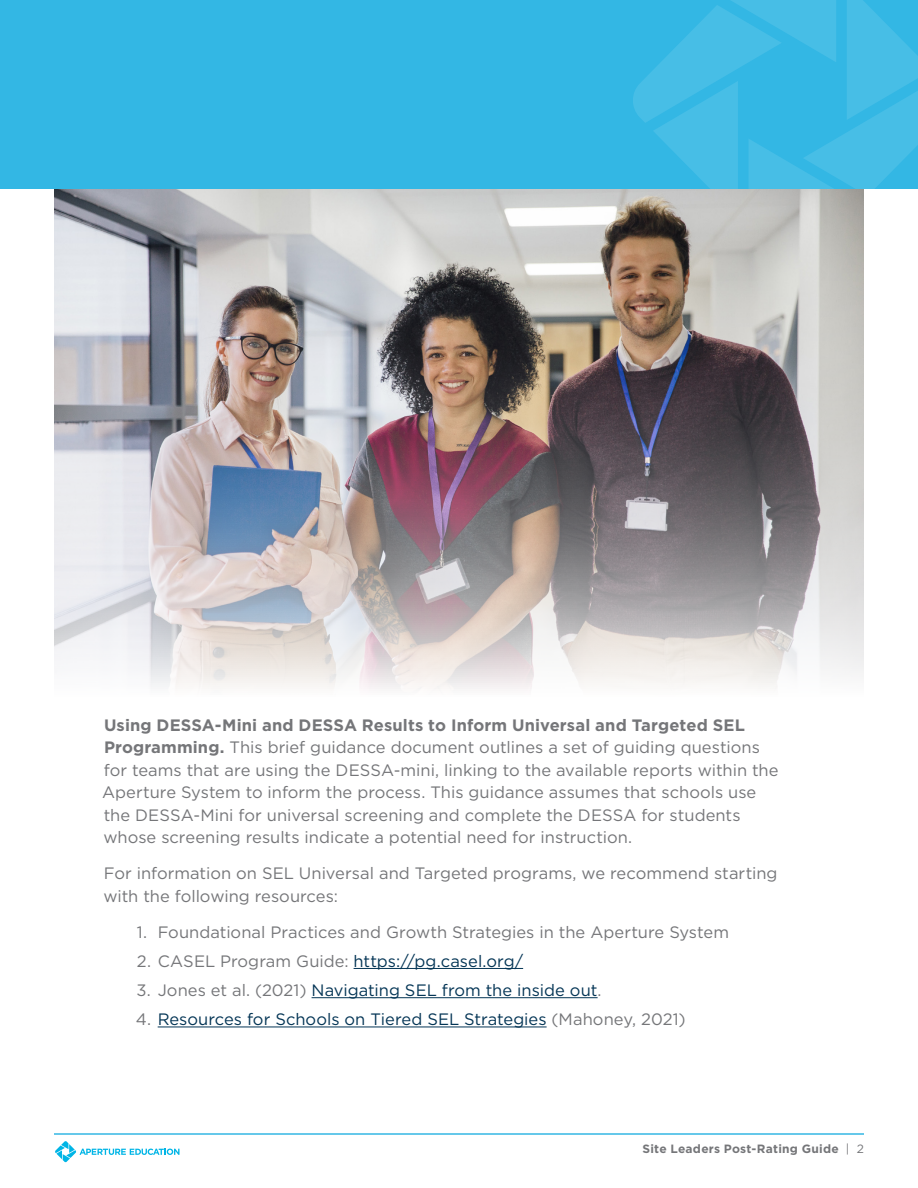
<style>
.page{position:relative;width:918px;height:1188px;background:#fff}
.page>*{position:absolute;margin:0;border:0;box-sizing:border-box;transform-origin:0 0}
.Body_Text{font:16.5px/22.5px "Gotham";color:#757679}
.Body_Text-2{font:16.5px "Gotham";color:#043555}
.t1{font:700 12px "Gotham";letter-spacing:.02em;color:#757679}
.s1{font-weight:700}
.s2{color:#757679}
.s3{font-weight:400}
</style>
<div class="page">
<hr style="left:54px;top:1133px;width:810px;height:2px;background:#33b7e4">
<svg style="left:55px;top:1141px;width:124px;height:21px"></svg>
<div style="left:0;top:0;width:918px;height:189px;background:#33b7e4"></div>
<svg style="left:633px;top:0;width:285px;height:189px"></svg>
<hr style="left:354px;top:968px;width:169px;height:1px;background:#043555">
<hr style="left:312px;top:997px;width:286px;height:1px;background:#043555">
<hr style="left:158px;top:1027px;width:389px;height:1px;background:#043555">
<img style="left:54px;top:189px;width:810px;height:500px">
<p class="Body_Text" style="left:102px;top:713px;width:678px"><span class="s1">Using DESSA-Mini and DESSA Results to Inform Universal and Targeted SEL Programming.</span> This brief guidance document outlines a set of guiding questions for teams that are using the DESSA-mini, linking to the available reports within the Aperture System to inform the process. This guidance assumes that schools use the DESSA-Mini for universal screening and complete the DESSA for students whose screening results indicate a potential need for instruction.</p>
<p class="Body_Text" style="left:104px;top:862px;width:676px">For information on SEL Universal and Targeted programs, we recommend starting with the following resources:</p>
<p class="Body_Text" style="left:137px;top:920px;width:594px">1. Foundational Practices and Growth Strategies in the Aperture System</p>
<p class="Body_Text-2" style="left:137px;top:950px;width:388px"><span class="s2">2. CASEL Program Guide:</span> https://pg.casel.org/</p>
<p class="Body_Text-2" style="left:136px;top:980px;width:467px"><span class="s2">3. Jones et al. (2021)</span> Navigating SEL from the inside out<span class="s2">.</span></p>
<p class="Body_Text-2" style="left:136px;top:1009px;width:551px"><span class="s2">4.</span> Resources for Schools on Tiered SEL Strategies <span class="s2">(Mahoney, 2021)</span></p>
<p class="t1" style="left:643px;top:1142px;width:223px">Site Leaders Post-Rating Guide <span class="s3">| 2</span></p>
</div>
